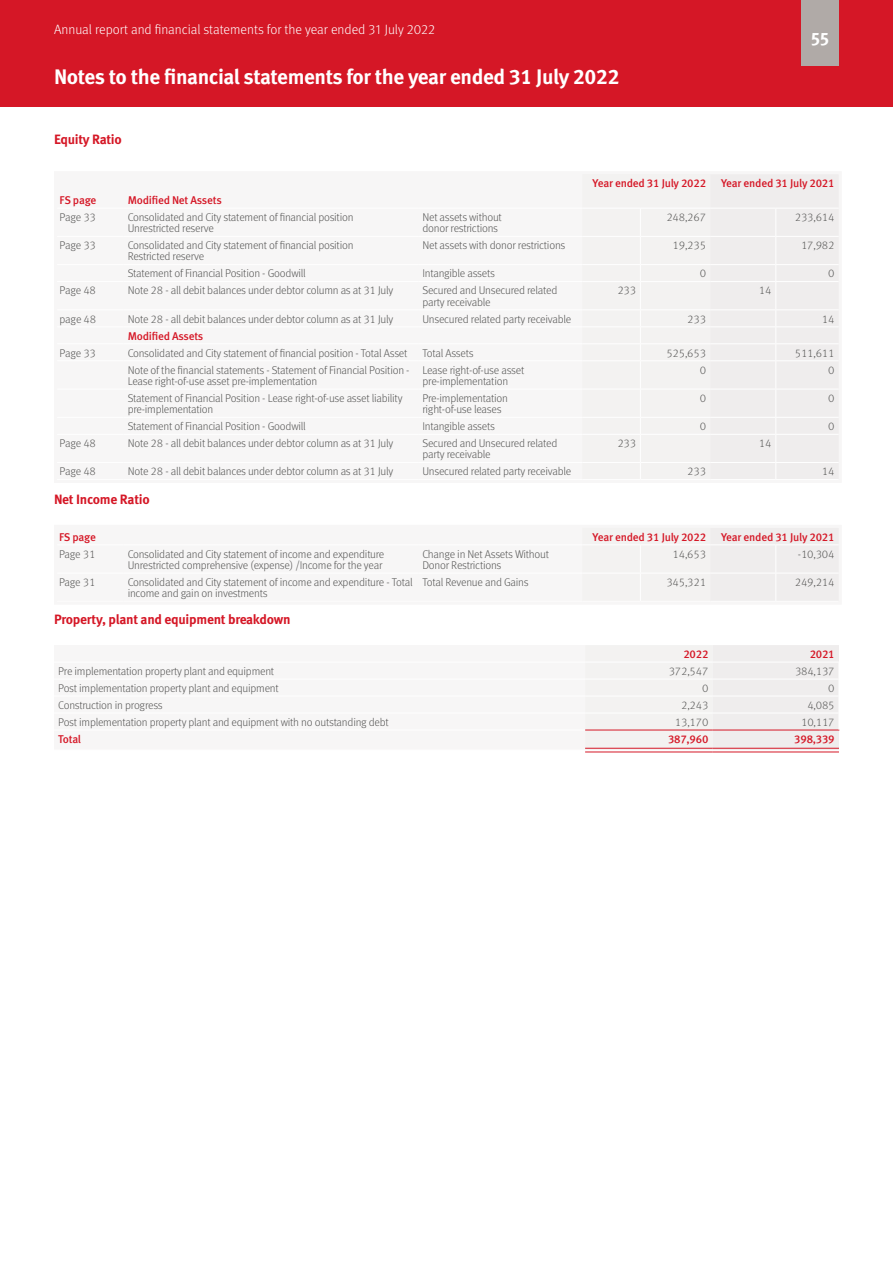
<style>
.page{position:relative;width:893px;height:1263px;background:#fff}
.page>*{position:absolute;margin:0;border:0;box-sizing:border-box;transform-origin:0 0}
.t1{font:700 21px "Meta Pro";letter-spacing:-.02em;color:#fff}
.t2{font:700 18px "Meta Pro";color:#fff}
.t3{font:700 13.5px "Meta Pro";letter-spacing:-.02em;color:#d51726}
.t4{font:300 13.5px "Meta Pro";color:#fff}
.Large_table_body{font:300 11.25px/11.2px "Meta Pro";letter-spacing:-.02em;color:#575756}
.Large_table_H1{font:300 11.25px/11.2px "Meta Pro";letter-spacing:-.02em;color:#575756}
.Large_table_H1-2{font:500 11.25px "Meta Pro";letter-spacing:-.02em;color:#d51726}
.Large_table_body-2{font:500 11.25px "Meta Pro";letter-spacing:-.02em;color:#d51726}
</style>
<div class="page">
<div style="left:0;top:0;width:893px;height:106px;background:#d51726"></div>
<div style="left:801px;top:0;width:38px;height:66px;background:#b0aaa7"></div>
<div style="left:582px;top:174px;width:257px;height:305px;background:#f3f2f1"></div>
<div style="left:582px;top:528px;width:257px;height:73px;background:#f3f2f1"></div>
<hr style="left:585px;top:752px;width:128px;height:1px;background:#d51726">
<hr style="left:713px;top:752px;width:126px;height:1px;background:#d51726">
<div style="left:585px;top:645px;width:255px;height:105px;background:#f3f2f1"></div>
<p class="t4" style="left:54px;top:20px;width:383px">Annual report and financial statements for the year ended 31 July 2022</p>
<h1 class="t1" style="left:54px;top:60px;width:567px">Notes to the financial statements for the year ended 31 July 2022</h1>
<h3 class="t3" style="left:54px;top:129px;width:69px">Equity Ratio</h3>
<h2 class="t2" style="left:811px;top:24px;width:19px">55</h2>
<p class="Large_table_H1-2" style="left:593px;top:174px;width:115px">Year ended 31 July 2022</p>
<p class="Large_table_H1-2" style="left:721px;top:174px;width:115px">Year ended 31 July 2021</p>
<p class="Large_table_body-2" style="left:60px;top:191px;width:38px">FS page</p>
<p class="Large_table_H1-2" style="left:128px;top:191px;width:96px">Modified Net Assets</p>
<p class="Large_table_body" style="left:60px;top:211px;width:38px">Page 33</p>
<p class="Large_table_H1" style="left:128px;top:211px;width:227px">Consolidated and City statement of financial position<br>Unrestricted reserve</p>
<p class="Large_table_H1" style="left:422px;top:211px;width:81px">Net assets without donor restrictions</p>
<p class="Large_table_H1" style="left:666px;top:211px;width:41px">248,267</p>
<p class="Large_table_H1" style="left:795px;top:211px;width:41px">233,614</p>
<p class="Large_table_H1" style="left:60px;top:239px;width:38px">Page 33</p>
<p class="Large_table_body" style="left:128px;top:239px;width:227px">Consolidated and City statement of financial position<br>Restricted reserve</p>
<p class="Large_table_body" style="left:422px;top:239px;width:144px">Net assets with donor restrictions</p>
<p class="Large_table_body" style="left:673px;top:239px;width:35px">19,235</p>
<p class="Large_table_body" style="left:801px;top:239px;width:35px">17,982</p>
<p class="Large_table_body" style="left:128px;top:267px;width:179px">Statement of Financial Position - Goodwill</p>
<p class="Large_table_body" style="left:422px;top:267px;width:74px">Intangible assets</p>
<p class="Large_table_body" style="left:700px;top:267px;width:8px">0</p>
<p class="Large_table_body" style="left:828px;top:267px;width:8px">0</p>
<p class="Large_table_body" style="left:60px;top:284px;width:38px">Page 48</p>
<p class="Large_table_body" style="left:128px;top:284px;width:267px">Note 28 - all debit balances under debtor column as at 31 July</p>
<p class="Large_table_body" style="left:422px;top:284px;width:136px">Secured and Unsecured related party receivable</p>
<p class="Large_table_body" style="left:617px;top:284px;width:20px">233</p>
<p class="Large_table_body" style="left:759px;top:284px;width:14px">14</p>
<p class="Large_table_body" style="left:60px;top:312px;width:38px">page 48</p>
<p class="Large_table_body" style="left:128px;top:312px;width:267px">Note 28 - all debit balances under debtor column as at 31 July</p>
<p class="Large_table_body" style="left:422px;top:312px;width:150px">Unsecured related party receivable</p>
<p class="Large_table_body" style="left:687px;top:312px;width:20px">233</p>
<p class="Large_table_body" style="left:822px;top:312px;width:14px">14</p>
<p class="Large_table_H1-2" style="left:128px;top:327px;width:77px">Modified Assets</p>
<p class="Large_table_body" style="left:60px;top:346px;width:38px">Page 33</p>
<p class="Large_table_body" style="left:128px;top:346px;width:281px">Consolidated and City statement of financial position - Total Asset</p>
<p class="Large_table_body" style="left:422px;top:346px;width:53px">Total Assets</p>
<p class="Large_table_body" style="left:666px;top:346px;width:41px">525,653</p>
<p class="Large_table_body" style="left:795px;top:346px;width:41px">511,611</p>
<p class="Large_table_body" style="left:128px;top:363px;width:283px">Note of the financial statements - Statement of Financial Position -<br>Lease right-of-use asset pre-implementation</p>
<p class="Large_table_body" style="left:422px;top:363px;width:103px">Lease right-of-use asset pre-implementation</p>
<p class="Large_table_body" style="left:700px;top:363px;width:8px">0</p>
<p class="Large_table_body" style="left:828px;top:363px;width:8px">0</p>
<p class="Large_table_body" style="left:128px;top:392px;width:276px">Statement of Financial Position - Lease right-of-use asset liability pre-implementation</p>
<p class="Large_table_body" style="left:422px;top:392px;width:87px">Pre-implementation right-of-use leases</p>
<p class="Large_table_body" style="left:700px;top:392px;width:8px">0</p>
<p class="Large_table_body" style="left:828px;top:392px;width:8px">0</p>
<p class="Large_table_body" style="left:128px;top:420px;width:179px">Statement of Financial Position - Goodwill</p>
<p class="Large_table_body" style="left:422px;top:420px;width:74px">Intangible assets</p>
<p class="Large_table_body" style="left:700px;top:420px;width:8px">0</p>
<p class="Large_table_body" style="left:828px;top:420px;width:8px">0</p>
<p class="Large_table_body" style="left:60px;top:437px;width:38px">Page 48</p>
<p class="Large_table_body" style="left:128px;top:437px;width:267px">Note 28 - all debit balances under debtor column as at 31 July</p>
<p class="Large_table_body" style="left:422px;top:437px;width:136px">Secured and Unsecured related party receivable</p>
<p class="Large_table_body" style="left:617px;top:437px;width:20px">233</p>
<p class="Large_table_body" style="left:759px;top:437px;width:14px">14</p>
<p class="Large_table_body" style="left:60px;top:465px;width:38px">Page 48</p>
<p class="Large_table_body" style="left:128px;top:465px;width:267px">Note 28 - all debit balances under debtor column as at 31 July</p>
<p class="Large_table_body" style="left:422px;top:465px;width:150px">Unsecured related party receivable</p>
<p class="Large_table_body" style="left:687px;top:465px;width:20px">233</p>
<p class="Large_table_body" style="left:822px;top:465px;width:14px">14</p>
<h3 class="t3" style="left:54px;top:489px;width:97px">Net Income Ratio</h3>
<p class="Large_table_body-2" style="left:59px;top:528px;width:38px">FS page</p>
<p class="Large_table_H1-2" style="left:593px;top:528px;width:115px">Year ended 31 July 2022</p>
<p class="Large_table_H1-2" style="left:721px;top:528px;width:115px">Year ended 31 July 2021</p>
<p class="Large_table_body" style="left:59px;top:547px;width:38px">Page 31</p>
<p class="Large_table_H1" style="left:128px;top:547px;width:258px">Consolidated and City statement of income and expenditure<br>Unrestricted comprehensive (expense) /Income for the year</p>
<p class="Large_table_H1" style="left:422px;top:547px;width:128px">Change in Net Assets Without<br>Donor Restrictions</p>
<p class="Large_table_H1" style="left:673px;top:547px;width:35px">14,653</p>
<p class="Large_table_H1" style="left:798px;top:547px;width:38px">-10,304</p>
<p class="Large_table_H1" style="left:59px;top:576px;width:38px">Page 31</p>
<p class="Large_table_body" style="left:128px;top:576px;width:287px">Consolidated and City statement of income and expenditure - Total income and gain on investments</p>
<p class="Large_table_body" style="left:422px;top:576px;width:108px">Total Revenue and Gains</p>
<p class="Large_table_body" style="left:666px;top:576px;width:41px">345,321</p>
<p class="Large_table_body" style="left:795px;top:576px;width:41px">249,214</p>
<h3 class="t3" style="left:54px;top:609px;width:238px">Property, plant and equipment breakdown</h3>
<p class="Large_table_H1-2" style="left:683px;top:645px;width:26px">2022</p>
<p class="Large_table_H1-2" style="left:810px;top:645px;width:26px">2021</p>
<p class="Large_table_body" style="left:58px;top:665px;width:217px">Pre implementation property plant and equipment</p>
<p class="Large_table_body" style="left:669px;top:665px;width:41px">372,547</p>
<p class="Large_table_body" style="left:795px;top:665px;width:41px">384,137</p>
<p class="Large_table_body" style="left:58px;top:682px;width:222px">Post implementation property plant and equipment</p>
<p class="Large_table_body" style="left:702px;top:682px;width:8px">0</p>
<p class="Large_table_body" style="left:828px;top:682px;width:8px">0</p>
<p class="Large_table_body" style="left:58px;top:699px;width:106px">Construction in progress</p>
<p class="Large_table_body" style="left:681px;top:699px;width:29px">2,243</p>
<p class="Large_table_body" style="left:807px;top:699px;width:29px">4,085</p>
<p class="Large_table_body" style="left:58px;top:716px;width:332px">Post implementation property plant and equipment with no outstanding debt</p>
<p class="Large_table_body" style="left:675px;top:716px;width:35px">13,170</p>
<p class="Large_table_body" style="left:801px;top:716px;width:35px">10,117</p>
<p class="Large_table_H1-2" style="left:58px;top:730px;width:24px">Total</p>
<p class="Large_table_H1-2" style="left:668px;top:730px;width:42px">387,960</p>
<p class="Large_table_H1-2" style="left:794px;top:730px;width:42px">398,339</p>
</div>
